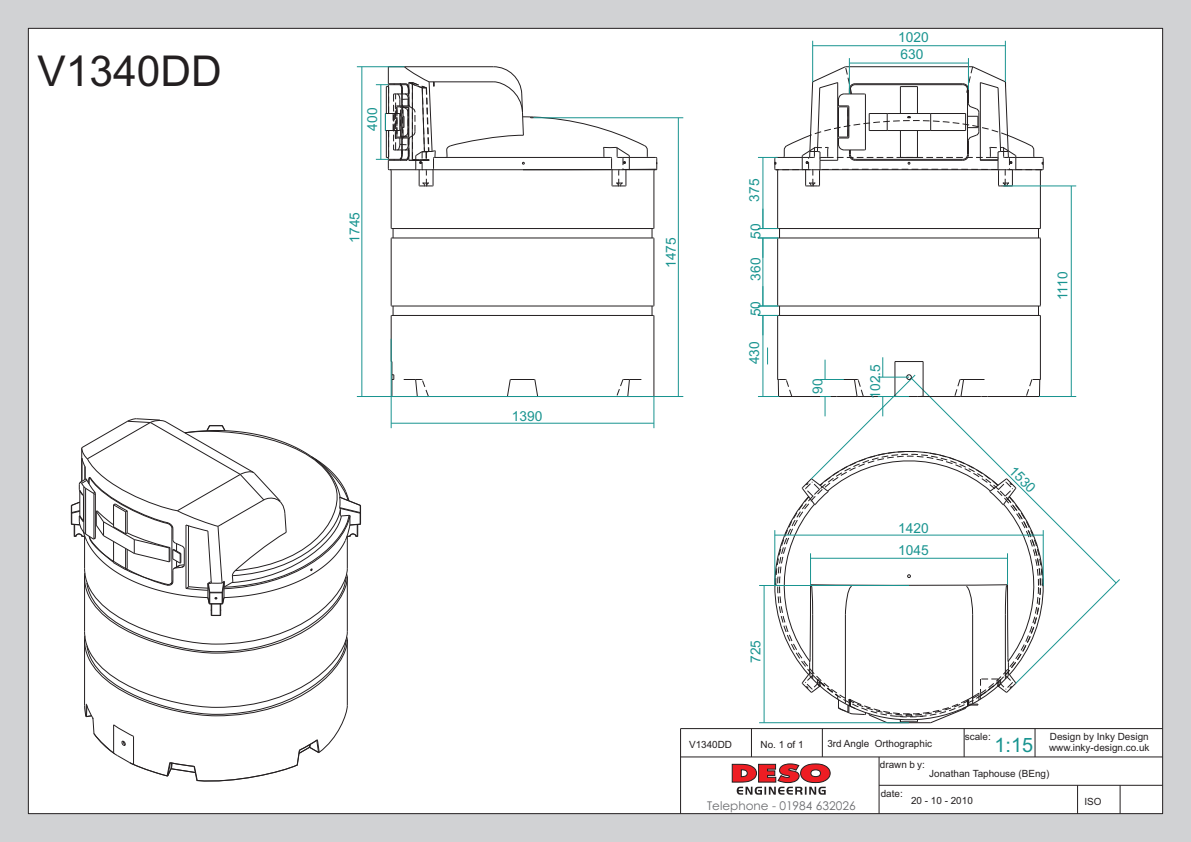
<style>
.page{position:relative;width:1191px;height:842px;background:#d1d2d4}
.page>*{position:absolute;margin:0;border:0;box-sizing:border-box;transform-origin:0 0}
.t1{font:42.5px "Arial";color:#231f20}
.t2{font:19.8px "Arial";color:#199490}
.t3{font:13.8px "Arial";color:#199490}
.t4{font:12px "Century Gothic";color:#6c6d70}
.t5{font:9.9px/11.1px "Arial";color:#231f20}
</style>
<div class="page">
<div style="left:28px;top:28px;width:1134px;height:786px;background:#fff"></div>
<hr style="left:680px;top:729px;width:1px;height:85px;background:#231f20">
<svg style="left:751px;top:729px;width:1px;height:28px"></svg>
<hr style="left:879px;top:757px;width:1px;height:57px;background:#231f20">
<svg style="left:1077px;top:786px;width:1px;height:28px"></svg>
<svg style="left:1120px;top:786px;width:1px;height:28px"></svg>
<hr style="left:680px;top:728px;width:482px;height:1px;background:#231f20">
<hr style="left:680px;top:757px;width:482px;height:1px;background:#231f20">
<hr style="left:879px;top:785px;width:283px;height:1px;background:#231f20">
<svg style="left:732px;top:764px;width:98px;height:31px;background:#c4787a"></svg>
<hr style="left:778px;top:228px;width:262px;height:1px;background:#231f20">
<hr style="left:778px;top:238px;width:262px;height:1px;background:#231f20">
<hr style="left:778px;top:306px;width:262px;height:1px;background:#231f20">
<hr style="left:778px;top:315px;width:262px;height:1px;background:#231f20">
<hr style="left:1040px;top:171px;width:1px;height:57px;background:#231f20">
<hr style="left:777px;top:171px;width:1px;height:57px;background:#231f20">
<hr style="left:1040px;top:316px;width:1px;height:63px;background:#231f20">
<hr style="left:777px;top:316px;width:1px;height:63px;background:#231f20">
<hr style="left:1040px;top:238px;width:1px;height:68px;background:#231f20">
<hr style="left:777px;top:238px;width:1px;height:68px;background:#231f20">
<svg style="left:1038px;top:228px;width:2px;height:11px"></svg>
<svg style="left:1038px;top:305px;width:2px;height:11px"></svg>
<hr style="left:762px;top:238px;width:1px;height:68px;background:#199490">
<svg style="left:758px;top:286px;width:22px;height:49px"></svg>
<hr style="left:762px;top:315px;width:1px;height:81px;background:#199490">
<svg style="left:758px;top:209px;width:22px;height:49px"></svg>
<svg style="left:758px;top:66px;width:286px;height:121px;background:#eaeaea"></svg>
<hr style="left:762px;top:157px;width:1px;height:72px;background:#199490">
<hr style="left:1003px;top:185px;width:73px;height:1px;background:#199490">
<hr style="left:1070px;top:186px;width:1px;height:210px;background:#199490">
<hr style="left:849px;top:58px;width:1px;height:36px;background:#199490">
<hr style="left:968px;top:58px;width:1px;height:31px;background:#199490">
<hr style="left:849px;top:63px;width:119px;height:1px;background:#199490">
<hr style="left:812px;top:41px;width:1px;height:41px;background:#199490">
<hr style="left:1005px;top:41px;width:1px;height:41px;background:#199490">
<hr style="left:812px;top:45px;width:193px;height:1px;background:#199490">
<svg style="left:758px;top:347px;width:362px;height:410px;background:#f4f5f5"></svg>
<hr style="left:391px;top:228px;width:262px;height:1px;background:#231f20">
<hr style="left:391px;top:238px;width:262px;height:1px;background:#231f20">
<hr style="left:391px;top:306px;width:262px;height:1px;background:#231f20">
<hr style="left:391px;top:315px;width:262px;height:1px;background:#231f20">
<hr style="left:392px;top:362px;width:1px;height:34px;background:#231f20">
<svg style="left:507px;top:379px;width:31px;height:17px"></svg>
<hr style="left:434px;top:170px;width:89px;height:1px;background:#231f20">
<hr style="left:434px;top:157px;width:177px;height:1px;background:#231f20">
<hr style="left:404px;top:67px;width:89px;height:1px;background:#231f20">
<hr style="left:429px;top:82px;width:65px;height:1px;background:#231f20">
<hr style="left:654px;top:171px;width:1px;height:57px;background:#231f20">
<hr style="left:391px;top:171px;width:1px;height:57px;background:#231f20">
<hr style="left:654px;top:316px;width:1px;height:80px;background:#231f20">
<hr style="left:391px;top:316px;width:1px;height:46px;background:#231f20">
<hr style="left:654px;top:238px;width:1px;height:68px;background:#231f20">
<hr style="left:391px;top:238px;width:1px;height:68px;background:#231f20">
<svg style="left:391px;top:228px;width:3px;height:11px"></svg>
<svg style="left:652px;top:228px;width:2px;height:11px"></svg>
<svg style="left:391px;top:305px;width:3px;height:11px"></svg>
<svg style="left:652px;top:305px;width:2px;height:11px"></svg>
<svg style="left:392px;top:375px;width:37px;height:21px"></svg>
<svg style="left:616px;top:379px;width:38px;height:17px"></svg>
<svg style="left:445px;top:67px;width:212px;height:120px;background:#f5f5f5"></svg>
<hr style="left:653px;top:396px;width:1px;height:32px;background:#199490">
<hr style="left:391px;top:339px;width:1px;height:89px;background:#199490">
<hr style="left:391px;top:423px;width:263px;height:1px;background:#199490">
<hr style="left:357px;top:396px;width:286px;height:1px;background:#199490">
<hr style="left:357px;top:66px;width:47px;height:1px;background:#199490">
<hr style="left:361px;top:67px;width:1px;height:329px;background:#199490">
<hr style="left:533px;top:117px;width:150px;height:1px;background:#199490">
<hr style="left:627px;top:396px;width:56px;height:1px;background:#199490">
<hr style="left:678px;top:118px;width:1px;height:278px;background:#199490">
<svg style="left:376px;top:66px;width:60px;height:121px;background:#cdcece"></svg>
<hr style="left:380px;top:85px;width:1px;height:74px;background:#199490">
<svg style="left:71px;top:418px;width:290px;height:366px;background:#efefef"></svg>
<h1 class="t1" style="left:38px;top:55px;width:186px">V1340DD</h1>
<h3 class="t3" style="left:367px;top:131px;width:24px;rotate:-90deg">400</h3>
<h3 class="t3" style="left:349px;top:243px;width:32px;rotate:-90deg">1745</h3>
<h3 class="t3" style="left:512px;top:411px;width:32px">1390</h3>
<h3 class="t3" style="left:898px;top:32px;width:32px">1020</h3>
<h3 class="t3" style="left:900px;top:49px;width:24px">630</h3>
<h3 class="t3" style="left:666px;top:268px;width:32px;rotate:-90deg">1475</h3>
<h3 class="t3" style="left:749px;top:202px;width:24px;rotate:-90deg">375</h3>
<h3 class="t3" style="left:750px;top:239px;width:17px;rotate:-90deg">50</h3>
<h3 class="t3" style="left:750px;top:281px;width:24px;rotate:-90deg">360</h3>
<h3 class="t3" style="left:750px;top:316px;width:17px;rotate:-90deg">50</h3>
<h3 class="t3" style="left:749px;top:364px;width:24px;rotate:-90deg">430</h3>
<h3 class="t3" style="left:812px;top:394px;width:17px;rotate:-90deg">90</h3>
<h3 class="t3" style="left:870px;top:399px;width:36px;rotate:-90deg">102.5</h3>
<h3 class="t3" style="left:898px;top:523px;width:32px">1420</h3>
<h3 class="t3" style="left:898px;top:544px;width:32px">1045</h3>
<h3 class="t3" style="left:1057px;top:300px;width:30px;rotate:-90deg">1110</h3>
<h3 class="t3" style="left:1015px;top:465px;width:32px;rotate:45deg">1530</h3>
<h3 class="t3" style="left:750px;top:663px;width:24px;rotate:-90deg">725</h3>
<p class="t5" style="left:689px;top:739px;width:45px">V1340DD</p>
<p class="t5" style="left:760px;top:739px;width:45px">No. 1 of 1</p>
<p class="t5" style="left:827px;top:739px;width:106px">3rd Angle Orthographic</p>
<p class="t5" style="left:964px;top:732px;width:27px">scale:</p>
<h2 class="t2" style="left:994px;top:738px;width:40px">1:15</h2>
<p class="t5" style="left:1049px;top:732px;width:102px">Design by Inky Design www.inky-design.co.uk</p>
<p class="t4" style="left:707px;top:801px;width:150px">Telephone - 01984 632026</p>
<p class="t5" style="left:880px;top:760px;width:46px">drawn b y:</p>
<p class="t5" style="left:880px;top:789px;width:24px">date:</p>
<p class="t5" style="left:929px;top:769px;width:122px">Jonathan Taphouse (BEng)</p>
<p class="t5" style="left:911px;top:796px;width:63px">20 - 10 - 2010</p>
<p class="t5" style="left:1084px;top:797px;width:19px">ISO</p>
</div>
